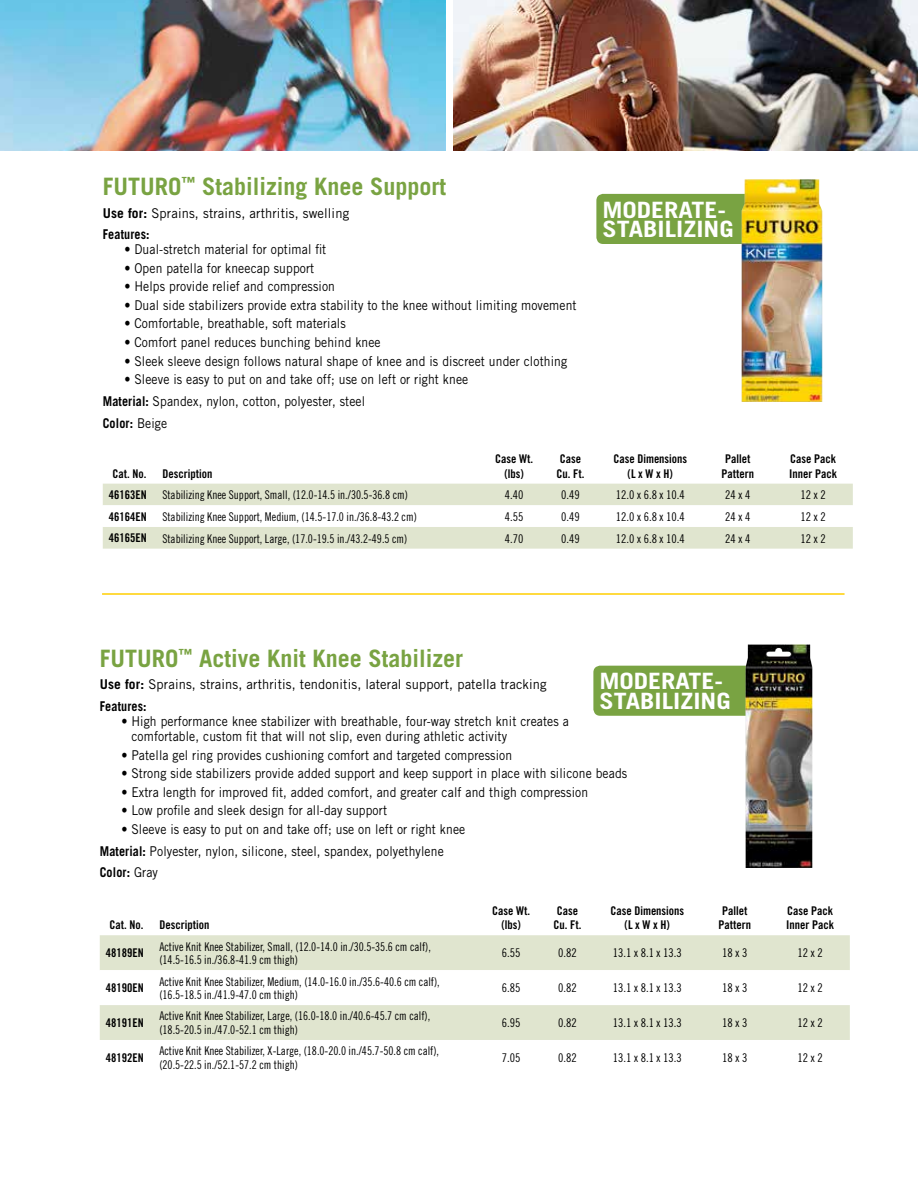
<style>
.page{position:relative;width:918px;height:1188px;background:#fff}
.page>*{position:absolute;margin:0;border:0;box-sizing:border-box;transform-origin:0 0}
.t1{font:700 24px "Trade Gothic";color:#79a342}
.t2{font:700 22.5px/19.5px "Trade Gothic";color:#fff;scale:1.15 1}
.t3{font:13.5px/21.8px "Trade Gothic";letter-spacing:.01em;color:#000;scale:.9 1}
.t4{font:13.5px/21.8px "Trade Gothic";letter-spacing:.01em;color:#000;scale:.96 1}
.t5{font:12px/13.5px "Trade Gothic Cond Eighteen";color:#000;scale:.95 1}
.t6{font:12px/14.4px "Trade Gothic Bold Cond Twenty";color:#000;text-align:center}
.t7{font:12px "Trade Gothic Cond Eighteen";color:#000}
.s1{font-weight:700}
</style>
<div class="page">
<div style="left:596px;top:194px;width:169px;height:50px;background:#79a342;border-radius:7px"></div>
<div style="left:593px;top:666px;width:169px;height:50px;background:#79a342;border-radius:7px"></div>
<hr style="left:102px;top:593px;width:743px;height:2px;background:#ffce00">
<div style="left:103px;top:484px;width:750px;height:65px;background:#e0e5cf"></div>
<svg style="left:103px;top:505px;width:750px;height:22px"></svg>
<div style="left:100px;top:935px;width:750px;height:35px;background:#e0e5cf"></div>
<div style="left:100px;top:1005px;width:750px;height:35px;background:#e0e5cf"></div>
<img style="left:742px;top:179px;width:80px;height:223px">
<img style="left:746px;top:644px;width:67px;height:224px">
<img style="left:0;top:0;width:446px;height:150px">
<img style="left:454px;top:0;width:464px;height:150px">
<h1 class="t1" style="left:103px;top:172px;width:345px">FUTURO<sup>™</sup> Stabilizing Knee Support</h1>
<p class="t4" style="left:103px;top:202px;width:258px"><span class="s1">Use for:</span> Sprains, strains, arthritis, swelling<br><span class="s1">Features:</span></p>
<p class="t3" style="left:124px;top:239px;width:226px">• Dual-stretch material for optimal fit</p>
<p class="t3" style="left:124px;top:257px;width:213px">• Open patella for kneecap support</p>
<p class="t3" style="left:124px;top:276px;width:236px">• Helps provide relief and compression</p>
<p class="t3" style="left:124px;top:294px;width:504px">• Dual side stabilizers provide extra stability to the knee without limiting movement</p>
<p class="t3" style="left:124px;top:313px;width:248px">• Comfortable, breathable, soft materials</p>
<p class="t3" style="left:124px;top:331px;width:286px">• Comfort panel reduces bunching behind knee</p>
<p class="t3" style="left:124px;top:350px;width:494px">• Sleek sleeve design follows natural shape of knee and is discreet under clothing</p>
<p class="t3" style="left:103px;top:368px;width:408px;text-indent:22px">• Sleeve is easy to put on and take off; use on left or right knee<br><span class="s1">Material:</span> Spandex, nylon, cotton, polyester, steel<br><span class="s1">Color:</span> Beige</p>
<h2 class="t2" style="left:602px;top:199px;width:15px">mod</h2>
<h2 class="t2" style="left:602px;top:199px;width:116px;text-indent:49px">erate&shy;stabilizing</h2>
<p class="t6" style="left:113px;top:466px;width:35px">Cat. No.</p>
<p class="t6" style="left:162px;top:466px;width:51px">Description</p>
<p class="t6" style="left:495px;top:452px;width:39px">Case Wt. (lbs)</p>
<p class="t6" style="left:556px;top:452px;width:29px;text-align:left">Case<br>Cu. Ft.</p>
<p class="t6" style="left:613px;top:452px;width:75px">Case Dimensions (L x W x H)</p>
<p class="t6" style="left:721px;top:452px;width:34px">Pallet<br>Pattern</p>
<p class="t6" style="left:789px;top:452px;width:49px;text-align:left">Case Pack<br>Inner Pack</p>
<p class="t6" style="left:109px;top:487px;width:39px">46163EN</p>
<p class="t5" style="left:162px;top:488px;width:260px">Stabilizing Knee Support, Small, (12.0-14.5 in./30.5-36.8 cm)</p>
<p class="t7" style="left:505px;top:488px;width:20px">4.40</p>
<p class="t7" style="left:561px;top:488px;width:20px">0.49</p>
<p class="t7" style="left:616px;top:488px;width:71px">12.0 x 6.8 x 10.4</p>
<p class="t7" style="left:725px;top:488px;width:27px">24 x 4</p>
<p class="t7" style="left:800px;top:488px;width:27px">12 x 2</p>
<p class="t6" style="left:109px;top:509px;width:39px">46164EN</p>
<p class="t5" style="left:162px;top:510px;width:269px">Stabilizing Knee Support, Medium, (14.5-17.0 in./36.8-43.2 cm)</p>
<p class="t7" style="left:505px;top:509px;width:20px">4.55</p>
<p class="t7" style="left:561px;top:509px;width:20px">0.49</p>
<p class="t7" style="left:616px;top:509px;width:71px">12.0 x 6.8 x 10.4</p>
<p class="t7" style="left:725px;top:509px;width:27px">24 x 4</p>
<p class="t7" style="left:800px;top:509px;width:27px">12 x 2</p>
<p class="t6" style="left:109px;top:531px;width:39px">46165EN</p>
<p class="t5" style="left:162px;top:531px;width:259px">Stabilizing Knee Support, Large, (17.0-19.5 in./43.2-49.5 cm)</p>
<p class="t7" style="left:505px;top:531px;width:20px">4.70</p>
<p class="t7" style="left:561px;top:531px;width:20px">0.49</p>
<p class="t7" style="left:616px;top:531px;width:71px">12.0 x 6.8 x 10.4</p>
<p class="t7" style="left:725px;top:531px;width:27px">24 x 4</p>
<p class="t7" style="left:800px;top:531px;width:27px">12 x 2</p>
<h1 class="t1" style="left:100px;top:644px;width:365px">FUTURO<sup>™</sup> Active Knit Knee Stabilizer</h1>
<h2 class="t2" style="left:599px;top:671px;width:15px">mod</h2>
<h2 class="t2" style="left:599px;top:671px;width:116px;text-indent:49px">erate&shy;stabilizing</h2>
<p class="t4" style="left:100px;top:674px;width:467px"><span class="s1">Use for:</span> Sprains, strains, arthritis, tendonitis, lateral support, patella tracking<br><span class="s1">Features:</span></p>
<p class="t3" style="left:131px;top:714px;width:488px;line-height:15px;text-indent:-10px">• High performance knee stabilizer with breathable, four-way stretch knit creates a comfortable, custom fit that will not slip, even during athletic activity</p>
<p class="t3" style="left:121px;top:744px;width:436px">• Patella gel ring provides cushioning comfort and targeted compression</p>
<p class="t3" style="left:121px;top:762px;width:564px">• Strong side stabilizers provide added support and keep support in place with silicone beads</p>
<p class="t3" style="left:121px;top:781px;width:520px">• Extra length for improved fit, added comfort, and greater calf and thigh compression</p>
<p class="t3" style="left:121px;top:799px;width:297px">• Low profile and sleek design for all-day support</p>
<p class="t3" style="left:100px;top:818px;width:408px;text-indent:22px">• Sleeve is easy to put on and take off; use on left or right knee<br><span class="s1">Material:</span> Polyester, nylon, silicone, steel, spandex, polyethylene<br><span class="s1">Color:</span> Gray</p>
<p class="t6" style="left:110px;top:918px;width:35px">Cat. No.</p>
<p class="t6" style="left:159px;top:918px;width:51px">Description</p>
<p class="t6" style="left:492px;top:903px;width:39px">Case Wt. (lbs)</p>
<p class="t6" style="left:553px;top:903px;width:29px;text-align:left">Case<br>Cu. Ft.</p>
<p class="t6" style="left:610px;top:903px;width:75px">Case Dimensions (L x W x H)</p>
<p class="t6" style="left:718px;top:903px;width:34px">Pallet<br>Pattern</p>
<p class="t6" style="left:786px;top:903px;width:49px;text-align:left">Case Pack<br>Inner Pack</p>
<p class="t6" style="left:106px;top:946px;width:39px">48189EN</p>
<p class="t5" style="left:159px;top:940px;width:287px">Active Knit Knee Stabilizer, Small, (12.0-14.0 in./30.5-35.6 cm calf), (14.5-16.5 in./36.8-41.9 cm thigh)</p>
<p class="t7" style="left:502px;top:946px;width:20px">6.55</p>
<p class="t7" style="left:558px;top:946px;width:20px">0.82</p>
<p class="t7" style="left:613px;top:946px;width:71px">13.1 x 8.1 x 13.3</p>
<p class="t7" style="left:722px;top:946px;width:27px">18 x 3</p>
<p class="t7" style="left:797px;top:946px;width:27px">12 x 2</p>
<p class="t6" style="left:106px;top:981px;width:39px">48190EN</p>
<p class="t5" style="left:159px;top:974px;width:297px">Active Knit Knee Stabilizer, Medium, (14.0-16.0 in./35.6-40.6 cm calf), (16.5-18.5 in./41.9-47.0 cm thigh)</p>
<p class="t7" style="left:502px;top:981px;width:20px">6.85</p>
<p class="t7" style="left:558px;top:981px;width:20px">0.82</p>
<p class="t7" style="left:613px;top:981px;width:71px">13.1 x 8.1 x 13.3</p>
<p class="t7" style="left:722px;top:981px;width:27px">18 x 3</p>
<p class="t7" style="left:797px;top:981px;width:27px">12 x 2</p>
<p class="t6" style="left:106px;top:1016px;width:39px">48191EN</p>
<p class="t5" style="left:159px;top:1009px;width:287px">Active Knit Knee Stabilizer, Large, (16.0-18.0 in./40.6-45.7 cm calf), (18.5-20.5 in./47.0-52.1 cm thigh)</p>
<p class="t7" style="left:502px;top:1016px;width:20px">6.95</p>
<p class="t7" style="left:558px;top:1016px;width:20px">0.82</p>
<p class="t7" style="left:613px;top:1016px;width:71px">13.1 x 8.1 x 13.3</p>
<p class="t7" style="left:722px;top:1016px;width:27px">18 x 3</p>
<p class="t7" style="left:797px;top:1016px;width:27px">12 x 2</p>
<p class="t6" style="left:106px;top:1050px;width:39px">48192EN</p>
<p class="t5" style="left:159px;top:1044px;width:296px">Active Knit Knee Stabilizer, X-Large, (18.0-20.0 in./45.7-50.8 cm calf), (20.5-22.5 in./52.1-57.2 cm thigh)</p>
<p class="t7" style="left:502px;top:1051px;width:20px">7.05</p>
<p class="t7" style="left:558px;top:1051px;width:20px">0.82</p>
<p class="t7" style="left:613px;top:1051px;width:71px">13.1 x 8.1 x 13.3</p>
<p class="t7" style="left:722px;top:1051px;width:27px">18 x 3</p>
<p class="t7" style="left:797px;top:1051px;width:27px">12 x 2</p>
</div>
